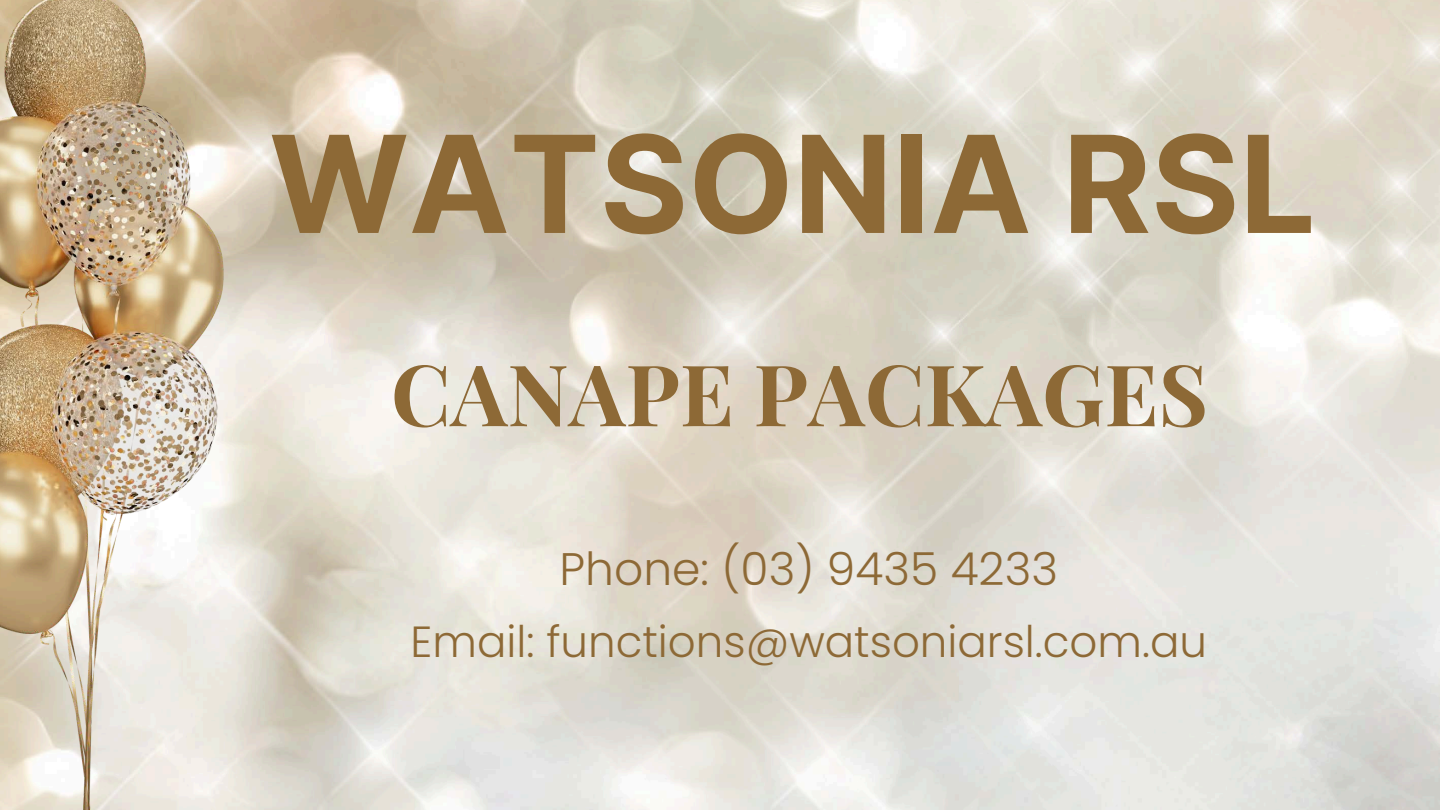
<style>
.page{position:relative;width:1440px;height:810px;background:#fff}
.page>*{position:absolute;margin:0;border:0;box-sizing:border-box;transform-origin:0 0}
.t1{font:700 135px "Inter";color:#8d6936}
.t2{font:700 85px "Playfair Display";color:#8d6936}
.t3{font:300 45.6px "Poppins";color:#8d6936}
.t4{font:300 43.6px "Poppins";color:#8d6936}
</style>
<div class="page">
<img style="left:0;top:0;width:223px;height:810px">
<h2 class="t1" style="left:269px;top:103px;width:1048px">WATSONIA RSL</h2>
<h1 class="t2" style="left:391px;top:334px;width:819px">CANAPE PACKAGES</h1>
<p class="t3" style="left:560px;top:537px;width:500px">Phone: (03) 9435 4233</p>
<p class="t4" style="left:411px;top:611px;width:798px">Email: functions@watsoniarsl.com.au</p>
</div>
